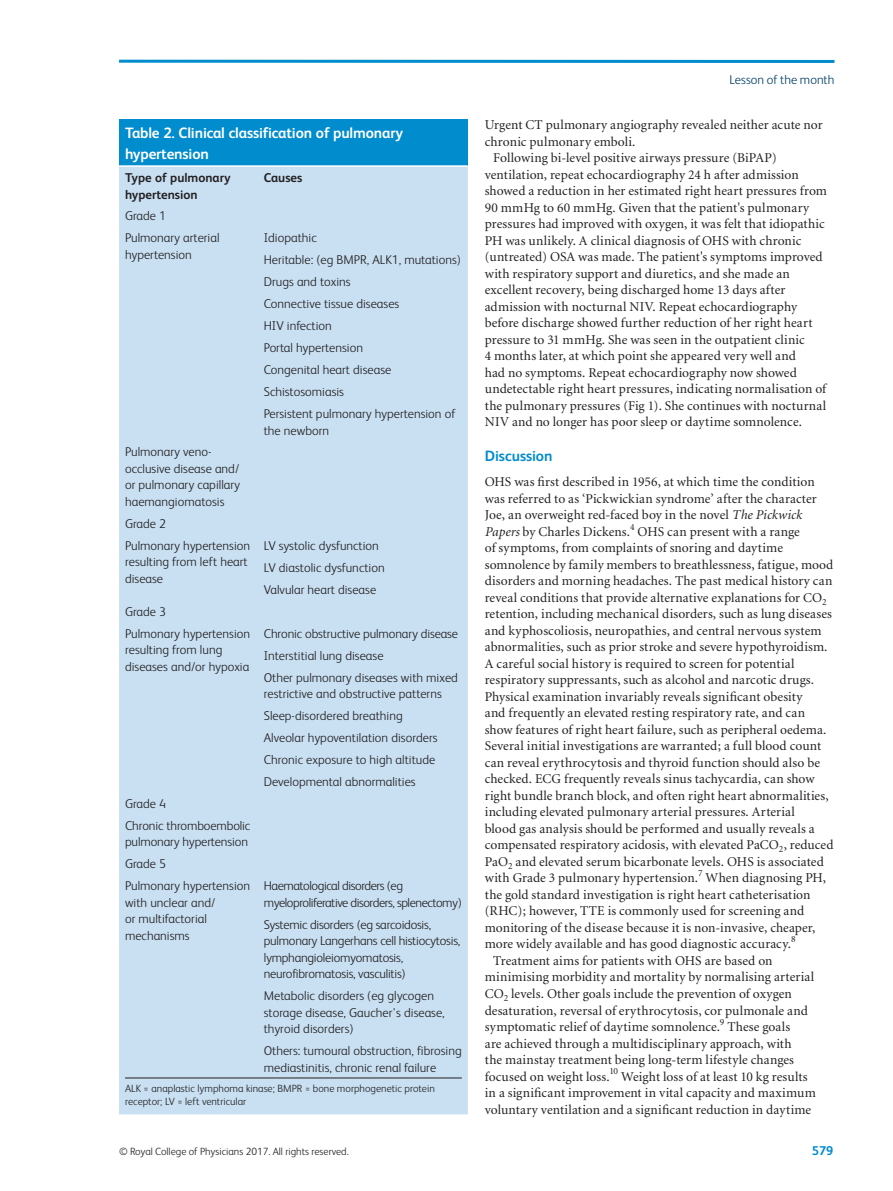
<style>
.page{position:relative;width:893px;height:1191px;background:#fff}
.page>*{position:absolute;margin:0;border:0;box-sizing:border-box;transform-origin:0 0}
.t1{font:700 15px/20.2px "FS Albert";letter-spacing:-.01em;color:#fff}
.t2{font:700 15px "FS Albert";letter-spacing:-.005em;color:#008ccd}
.t3{font:13.5px "Minion";letter-spacing:.005em;color:#231f20}
.t4{font:300 12.75px/21.9px "FS Albert";color:#231f20}
.t5{font:300 12.75px/16.5px "FS Albert";letter-spacing:-.02em;color:#231f20}
.t6{font:300 12.75px/16.5px "FS Albert";letter-spacing:-.035em;color:#231f20}
.t7{font:700 12.75px/16.5px "FS Albert";color:#231f20}
.t8{font:300 12.75px "FS Albert";color:#003e69}
.t9{font:700 12.75px "FS Albert";color:#008ccd}
.t10{font:300 10.5px/13.5px "FS Albert";color:#231f20}
.s1{font-style:italic}
</style>
<div class="page">
<hr style="left:119px;top:60px;width:715px;height:3px;background:#008ccd">
<div style="left:119px;top:119px;width:349px;height:47px;background:#008ccd"></div>
<div style="left:119px;top:167px;width:349px;height:947px;background:#c8e0f2"></div>
<hr style="left:119px;top:165px;width:349px;height:2px;background:#fff">
<hr style="left:125px;top:1077px;width:337px;height:1px;background:#231f20">
<p class="t1" style="left:125px;top:124px;width:280px">Table 2. Clinical classification of pulmonary hypertension</p>
<p class="t7" style="left:125px;top:170px;width:107px">Type of pulmonary hypertension</p>
<p class="t7" style="left:264px;top:170px;width:40px">Causes</p>
<p class="t4" style="left:125px;top:207px;width:96px">Grade 1<br>Pulmonary arterial</p>
<p class="t4" style="left:125px;top:245px;width:68px">hypertension</p>
<p class="t4" style="left:264px;top:228px;width:199px">Idiopathic<br>Heritable: (eg BMPR, ALK1, mutations)<br>Drugs and toxins<br>Connective tissue diseases<br>HIV infection<br>Portal hypertension<br>Congenital heart disease<br>Schistosomiasis<br>Persistent pulmonary hypertension of</p>
<p class="t4" style="left:264px;top:421px;width:67px">the newborn</p>
<p class="t4" style="left:125px;top:445px;width:117px;line-height:16.5px">Pulmonary veno&shy;occlusive disease and/ or pulmonary capillary haemangiomatosis</p>
<p class="t4" style="left:125px;top:514px;width:127px">Grade 2<br>Pulmonary hypertension</p>
<p class="t4" style="left:125px;top:555px;width:124px;line-height:16.5px">resulting from left heart disease</p>
<p class="t4" style="left:125px;top:602px;width:127px">Grade 3<br>Pulmonary hypertension</p>
<p class="t4" style="left:125px;top:643px;width:126px;line-height:16.5px">resulting from lung diseases and/or hypoxia</p>
<p class="t4" style="left:264px;top:536px;width:122px">LV systolic dysfunction<br>LV diastolic dysfunction<br>Valvular heart disease</p>
<p class="t4" style="left:264px;top:624px;width:196px">Chronic obstructive pulmonary disease<br>Interstitial lung disease<br>Other pulmonary diseases with mixed</p>
<p class="t4" style="left:264px;top:684px;width:180px">restrictive and obstructive patterns Sleep-disordered breathing Alveolar hypoventilation disorders Chronic exposure to high altitude Developmental abnormalities</p>
<p class="t4" style="left:125px;top:794px;width:127px">Grade 4<br>Chronic thromboembolic</p>
<p class="t4" style="left:125px;top:832px;width:127px">pulmonary hypertension<br>Grade 5<br>Pulmonary hypertension</p>
<p class="t4" style="left:125px;top:895px;width:92px;line-height:16.5px">with unclear and/ or multifactorial mechanisms</p>
<p class="t6" style="left:264px;top:879px;width:200px">Haematological disorders (eg myeloproliferative disorders, splenectomy)</p>
<p class="t5" style="left:264px;top:917px;width:198px">Systemic disorders (eg sarcoidosis, pulmonary Langerhans cell histiocytosis, lymphangioleiomyomatosis, neurofibromatosis, vasculitis)</p>
<p class="t4" style="left:264px;top:989px;width:182px;line-height:16.5px">Metabolic disorders (eg glycogen storage disease, Gaucher's disease, thyroid disorders)</p>
<p class="t4" style="left:264px;top:1044px;width:200px;line-height:16.5px">Others: tumoural obstruction, fibrosing mediastinitis, chronic renal failure</p>
<p class="t10" style="left:125px;top:1082px;width:311px">ALK = anaplastic lymphoma kinase; BMPR = bone morphogenetic protein receptor; LV = left ventricular</p>
<p class="t8" style="left:729px;top:75px;width:107px">Lesson of the month</p>
<p class="t3" style="left:485px;top:120px;width:339px">Urgent CT pulmonary angiography revealed neither acute nor</p>
<p class="t3" style="left:485px;top:136px;width:152px">chronic pulmonary emboli.</p>
<p class="t3" style="left:493px;top:153px;width:285px">Following bi-level positive airways pressure (BiPAP)</p>
<p class="t3" style="left:485px;top:169px;width:315px">ventilation, repeat echocardiography 24 h after admission</p>
<p class="t3" style="left:485px;top:186px;width:344px">showed a reduction in her estimated right heart pressures from</p>
<p class="t3" style="left:485px;top:202px;width:326px">90 mmHg to 60 mmHg. Given that the patient's pulmonary</p>
<p class="t3" style="left:485px;top:219px;width:341px">pressures had improved with oxygen, it was felt that idiopathic</p>
<p class="t3" style="left:485px;top:235px;width:318px">PH was unlikely. A clinical diagnosis of OHS with chronic</p>
<p class="t3" style="left:485px;top:252px;width:339px">(untreated) OSA was made. The patient's symptoms improved</p>
<p class="t3" style="left:485px;top:268px;width:307px">with respiratory support and diuretics, and she made an</p>
<p class="t3" style="left:485px;top:285px;width:302px">excellent recovery, being discharged home 13 days after</p>
<p class="t3" style="left:485px;top:301px;width:314px">admission with nocturnal NIV. Repeat echocardiography</p>
<p class="t3" style="left:485px;top:318px;width:329px">before discharge showed further reduction of her right heart</p>
<p class="t3" style="left:485px;top:334px;width:322px">pressure to 31 mmHg. She was seen in the outpatient clinic</p>
<p class="t3" style="left:485px;top:351px;width:313px">4 months later, at which point she appeared very well and</p>
<p class="t3" style="left:485px;top:367px;width:314px">had no symptoms. Repeat echocardiography now showed</p>
<p class="t3" style="left:485px;top:384px;width:343px">undetectable right heart pressures, indicating normalisation of</p>
<p class="t3" style="left:485px;top:400px;width:343px">the pulmonary pressures (Fig 1 ). She continues with nocturnal</p>
<p class="t3" style="left:485px;top:417px;width:319px">NIV and no longer has poor sleep or daytime somnolence.</p>
<p class="t2" style="left:485px;top:450px;width:69px">Discussion</p>
<p class="t3" style="left:485px;top:476px;width:331px">OHS was first described in 1956, at which time the condition</p>
<p class="t3" style="left:485px;top:493px;width:334px">was referred to as ‘Pickwickian syndrome’ after the character</p>
<p class="t3" style="left:485px;top:509px;width:319px">Joe, an overweight red-faced boy in the novel <span class="s1">The Pickwick</span></p>
<p class="t3" style="left:485px;top:526px;width:316px"><span class="s1">Papers</span> by Charles Dickens. <sup>4</sup> OHS can present with a range</p>
<p class="t3" style="left:485px;top:542px;width:300px">of symptoms, from complaints of snoring and daytime</p>
<p class="t3" style="left:485px;top:559px;width:350px">somnolence by family members to breathlessness, fatigue, mood</p>
<p class="t3" style="left:485px;top:575px;width:349px">disorders and morning headaches. The past medical history can</p>
<p class="t3" style="left:485px;top:592px;width:343px">reveal conditions that provide alternative explanations for CO <sub>2</sub></p>
<p class="t3" style="left:485px;top:608px;width:349px">retention, including mechanical disorders, such as lung diseases</p>
<p class="t3" style="left:485px;top:625px;width:338px">and kyphoscoliosis, neuropathies, and central nervous system</p>
<p class="t3" style="left:485px;top:641px;width:344px">abnormalities, such as prior stroke and severe hypothyroidism.</p>
<p class="t3" style="left:485px;top:658px;width:311px">A careful social history is required to screen for potential</p>
<p class="t3" style="left:485px;top:674px;width:331px">respiratory suppressants, such as alcohol and narcotic drugs.</p>
<p class="t3" style="left:485px;top:691px;width:319px">Physical examination invariably reveals significant obesity</p>
<p class="t3" style="left:485px;top:707px;width:322px">and frequently an elevated resting respiratory rate, and can</p>
<p class="t3" style="left:485px;top:724px;width:343px">show features of right heart failure, such as peripheral oedema.</p>
<p class="t3" style="left:485px;top:740px;width:338px">Several initial investigations are warranted; a full blood count</p>
<p class="t3" style="left:485px;top:757px;width:337px">can reveal erythrocytosis and thyroid function should also be</p>
<p class="t3" style="left:485px;top:773px;width:331px">checked. ECG frequently reveals sinus tachycardia, can show</p>
<p class="t3" style="left:485px;top:790px;width:345px">right bundle branch block, and often right heart abnormalities,</p>
<p class="t3" style="left:485px;top:806px;width:312px">including elevated pulmonary arterial pressures. Arterial</p>
<p class="t3" style="left:485px;top:823px;width:331px">blood gas analysis should be performed and usually reveals a</p>
<p class="t3" style="left:485px;top:839px;width:350px">compensated respiratory acidosis, with elevated PaCO <sub>2</sub> , reduced</p>
<p class="t3" style="left:485px;top:856px;width:341px">PaO <sub>2</sub> and elevated serum bicarbonate levels. OHS is associated</p>
<p class="t3" style="left:485px;top:872px;width:343px">with Grade 3 pulmonary hypertension. <sup>7</sup> When diagnosing PH,</p>
<p class="t3" style="left:485px;top:889px;width:327px">the gold standard investigation is right heart catheterisation</p>
<p class="t3" style="left:485px;top:905px;width:321px">(RHC); however, TTE is commonly used for screening and</p>
<p class="t3" style="left:485px;top:922px;width:332px">monitoring of the disease because it is non-invasive, cheaper,</p>
<p class="t3" style="left:485px;top:938px;width:312px">more widely available and has good diagnostic accuracy. <sup>8</sup></p>
<p class="t3" style="left:493px;top:955px;width:281px">Treatment aims for patients with OHS are based on</p>
<p class="t3" style="left:485px;top:971px;width:331px">minimising morbidity and mortality by normalising arterial</p>
<p class="t3" style="left:485px;top:988px;width:309px">CO <sub>2</sub> levels. Other goals include the prevention of oxygen</p>
<p class="t3" style="left:485px;top:1004px;width:325px">desaturation, reversal of erythrocytosis, cor pulmonale and</p>
<p class="t3" style="left:485px;top:1021px;width:307px">symptomatic relief of daytime somnolence. <sup>9</sup> These goals</p>
<p class="t3" style="left:485px;top:1037px;width:308px">are achieved through a multidisciplinary approach, with</p>
<p class="t3" style="left:485px;top:1054px;width:311px">the mainstay treatment being long-term lifestyle changes</p>
<p class="t3" style="left:485px;top:1070px;width:324px">focused on weight loss. <sup>10</sup> Weight loss of at least 10 kg results</p>
<p class="t3" style="left:485px;top:1087px;width:333px">in a significant improvement in vital capacity and maximum</p>
<p class="t3" style="left:485px;top:1103px;width:328px">voluntary ventilation and a significant reduction in daytime</p>
<p class="t10" style="left:119px;top:1146px;width:231px">© Royal College of Physicians 2017. All rights reserved.</p>
<p class="t9" style="left:812px;top:1145px;width:23px">579</p>
</div>
